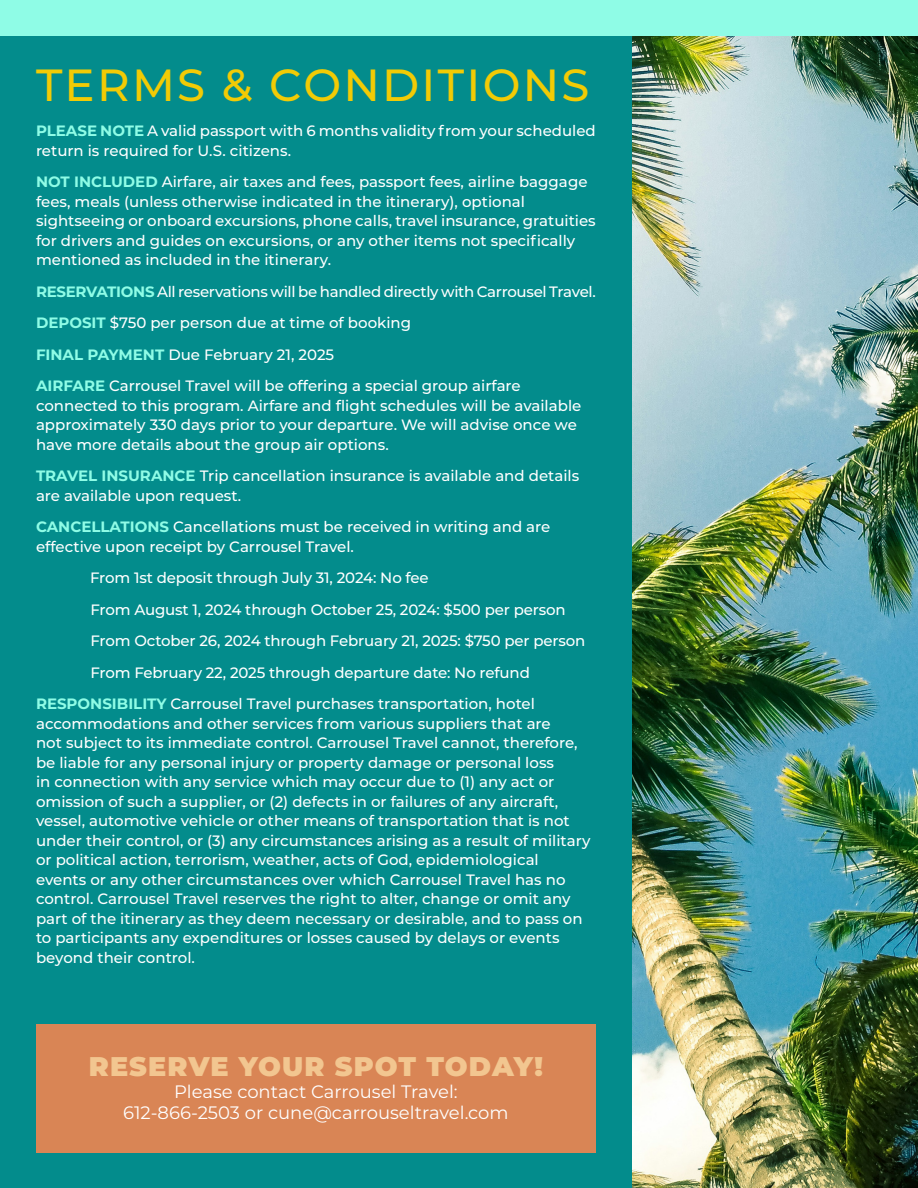
<style>
.page{position:relative;width:918px;height:1188px;background:#fff}
.page>*{position:absolute;margin:0;border:0;box-sizing:border-box;transform-origin:0 0}
.t1{font:500 45px "Montserrat";letter-spacing:.05em;color:#f2cb05}
.t2{font:900 27px "Montserrat";letter-spacing:.04em;color:#f2c690}
.t3{font:18px "Montserrat";color:#fff}
.t4{font:500 15px/19.5px "Montserrat";color:#fff}
.t5{font:500 15px "Montserrat";letter-spacing:-.02em;color:#fff}
.s1{font-weight:700;color:#8ffce6}
</style>
<div class="page">
<img style="left:632px;top:36px;width:286px;height:1152px">
<div style="left:0;top:0;width:632px;height:1188px;background:#038c8c"></div>
<div style="left:36px;top:1024px;width:560px;height:129px;background:#d98555"></div>
<div style="left:0;top:0;width:918px;height:36px;background:#8ffce6"></div>
<p class="t1" style="left:36px;top:53px;width:555px">TERMS &amp; CONDITIONS</p>
<p class="t4" style="left:36px;top:120px;width:561px"><span class="s1">PLEASE NOTE</span> A valid passport with 6 months validity from your scheduled return is required for U.S. citizens.</p>
<p class="t4" style="left:36px;top:171px;width:561px"><span class="s1">NOT INCLUDED</span> Airfare, air taxes and fees, passport fees, airline baggage fees, meals (unless otherwise indicated in the itinerary), optional sightseeing or onboard excursions, phone calls, travel insurance, gratuities for drivers and guides on excursions, or any other items not specifically mentioned as included in the itinerary.</p>
<p class="t5" style="left:36px;top:281px;width:561px"><span class="s1">RESERVATIONS</span> All reservations will be handled directly with Carrousel Travel.</p>
<p class="t4" style="left:36px;top:312px;width:377px"><span class="s1">DEPOSIT</span> $750 per person due at time of booking</p>
<p class="t4" style="left:36px;top:344px;width:300px"><span class="s1">FINAL PAYMENT</span> Due February 21, 2025</p>
<p class="t4" style="left:36px;top:375px;width:547px"><span class="s1">AIRFARE</span> Carrousel Travel will be offering a special group airfare connected to this program. Airfare and flight schedules will be available approximately 330 days prior to your departure. We will advise once we have more details about the group air options.</p>
<p class="t4" style="left:36px;top:465px;width:545px"><span class="s1">TRAVEL INSURANCE</span> Trip cancellation insurance is available and details are available upon request.</p>
<p class="t4" style="left:36px;top:516px;width:516px"><span class="s1">CANCELLATIONS</span> Cancellations must be received in writing and are effective upon receipt by Carrousel Travel.</p>
<p class="t4" style="left:90px;top:567px;width:340px">From 1st deposit through July 31, 2024: No fee</p>
<p class="t4" style="left:90px;top:599px;width:477px">From August 1, 2024 through October 25, 2024: $500 per person</p>
<p class="t4" style="left:90px;top:630px;width:497px">From October 26, 2024 through February 21, 2025: $750 per person</p>
<p class="t4" style="left:90px;top:662px;width:441px">From February 22, 2025 through departure date: No refund</p>
<p class="t4" style="left:36px;top:693px;width:556px"><span class="s1">RESPONSIBILITY</span> Carrousel Travel purchases transportation, hotel accommodations and other services from various suppliers that are<br>not subject to its immediate control. Carrousel Travel cannot, therefore, be liable for any personal injury or property damage or personal loss<br>in connection with any service which may occur due to (1) any act or omission of such a supplier, or (2) defects in or failures of any aircraft, vessel, automotive vehicle or other means of transportation that is not under their control, or (3) any circumstances arising as a result of military or political action, terrorism, weather, acts of God, epidemiological events or any other circumstances over which Carrousel Travel has no control. Carrousel Travel reserves the right to alter, change or omit any part of the itinerary as they deem necessary or desirable, and to pass on to participants any expenditures or losses caused by delays or events beyond their control.</p>
<p class="t2" style="left:89px;top:1046px;width:456px">RESERVE YOUR SPOT TODAY!</p>
<p class="t3" style="left:174px;top:1079px;width:285px">Please contact Carrousel Travel:</p>
<p class="t3" style="left:123px;top:1101px;width:387px">612-866-2503 or cune@carrouseltravel.com</p>
</div>
